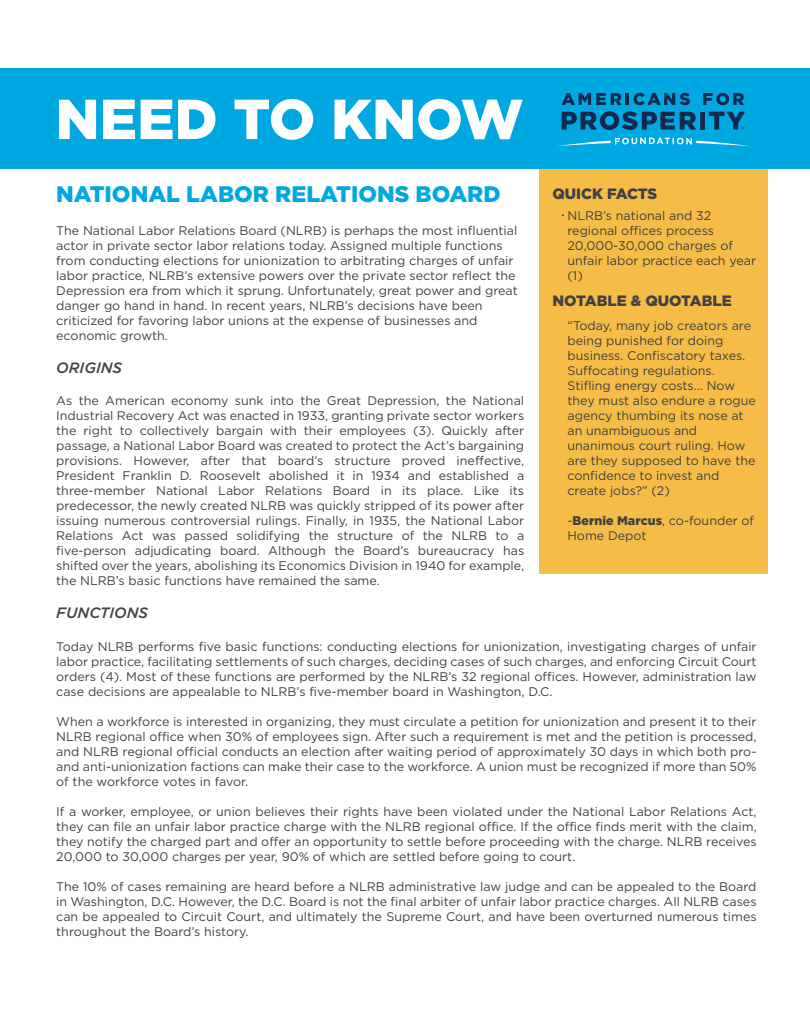
<style>
.page{position:relative;width:810px;height:1035px;background:#fff}
.page>*{position:absolute;margin:0;border:0;box-sizing:border-box;transform-origin:0 0}
.t1{font:900 56.25px "Gotham HTF";color:#fff}
.t2{font:900 22.5px "Gotham HTF";color:#00a8e1}
.t3{font:900 15px "Gotham HTF";color:#414042}
.t4{font:italic 500 15px "Gotham HTF";color:#414042}
.t5{font:12.5px/15px "Gotham HTF";color:#414042;text-align:justify}
.s1{font-weight:900}
</style>
<div class="page">
<div style="left:539px;top:100px;width:228px;height:474px;background:#f5bd47"></div>
<div style="left:0;top:68px;width:810px;height:101px;background:#00a8e1"></div>
<svg style="left:562px;top:111px;width:134px;height:19px"></svg>
<div style="left:700px;top:112px;width:5px;height:18px;background:#0f2a4c"></div>
<svg style="left:709px;top:112px;width:36px;height:18px"></svg>
<svg style="left:562px;top:93px;width:128px;height:12px"></svg>
<svg style="left:703px;top:93px;width:41px;height:12px"></svg>
<svg style="left:559px;top:138px;width:189px;height:8px"></svg>
<h1 class="t1" style="left:55px;top:87px;width:470px">NEED TO KNOW</h1>
<h2 class="t2" style="left:56px;top:181px;width:446px">NATIONAL LABOR RELATIONS BOARD</h2>
<p class="t5" style="left:56px;top:223px;width:463px;text-align:left">The National Labor Relations Board (NLRB) is perhaps the most influential actor in private sector labor relations today. Assigned multiple functions from conducting elections for unionization to arbitrating charges of unfair labor practice, NLRB’s extensive powers over the private sector reflect the Depression era from which it sprung. Unfortunately, great power and great danger go hand in hand. In recent years, NLRB’s decisions have been criticized for favoring labor unions at the expense of businesses and economic growth.</p>
<p class="t4" style="left:56px;top:359px;width:67px">ORIGINS</p>
<p class="t5" style="left:56px;top:393px;width:470px">As the American economy sunk into the Great Depression, the National Industrial Recovery Act was enacted in 1933, granting private sector workers the right to collectively bargain with their employees (3). Quickly after passage, a National Labor Board was created to protect the Act’s bargaining provisions. However, after that board’s structure proved ineffective, President Franklin D. Roosevelt abolished it in 1934 and established a three-member National Labor Relations Board in its place. Like its predecessor, the newly created NLRB was quickly stripped of its power after issuing numerous controversial rulings. Finally, in 1935, the National Labor Relations Act was passed solidifying the structure of the NLRB to a five-person adjudicating board. Although the Board’s bureaucracy has shifted over the years, abolishing its Economics Division in 1940 for example, the NLRB’s basic functions have remained the same.</p>
<p class="t4" style="left:56px;top:604px;width:93px">FUNCTIONS</p>
<p class="t5" style="left:56px;top:639px;width:702px">Today NLRB performs five basic functions: conducting elections for unionization, investigating charges of unfair labor practice, facilitating settlements of such charges, deciding cases of such charges, and enforcing Circuit Court orders (4). Most of these functions are performed by the NLRB’s 32 regional offices. However, administration law case decisions are appealable to NLRB’s five-member board in Washington, D.C.</p>
<p class="t5" style="left:56px;top:714px;width:702px">When a workforce is interested in organizing, they must circulate a petition for unionization and present it to their NLRB regional office when 30% of employees sign. After such a requirement is met and the petition is processed, and NLRB regional official conducts an election after waiting period of approximately 30 days in which both pro&shy;and anti-unionization factions can make their case to the workforce. A union must be recognized if more than 50% of the workforce votes in favor.</p>
<p class="t5" style="left:56px;top:804px;width:702px">If a worker, employee, or union believes their rights have been violated under the National Labor Relations Act, they can file an unfair labor practice charge with the NLRB regional office. If the office finds merit with the claim, they notify the charged part and offer an opportunity to settle before proceeding with the charge. NLRB receives 20,000 to 30,000 charges per year, 90% of which are settled before going to court.</p>
<p class="t5" style="left:56px;top:879px;width:702px">The 10% of cases remaining are heard before a NLRB administrative law judge and can be appealed to the Board in Washington, D.C. However, the D.C. Board is not the final arbiter of unfair labor practice charges. All NLRB cases can be appealed to Circuit Court, and ultimately the Supreme Court, and have been overturned numerous times throughout the Board’s history.</p>
<p class="t3" style="left:552px;top:185px;width:106px">QUICK FACTS</p>
<p class="t5" style="left:567px;top:208px;width:190px;text-align:left">NLRB’s national and 32 regional offices process<br>20,000-30,000 charges of unfair labor practice each year (1)</p>
<p class="t3" style="left:552px;top:292px;width:181px">NOTABLE &amp; QUOTABLE</p>
<p class="t5" style="left:567px;top:318px;width:190px;text-align:left">“Today, many job creators are being punished for doing business. Confiscatory taxes.<br>Suffocating regulations.<br>Stifling energy costs... Now they must also endure a rogue agency thumbing its nose at an unambiguous and unanimous court ruling. How are they supposed to have the confidence to invest and create jobs?” (2)</p>
<p class="t5" style="left:567px;top:513px;width:188px">-<span class="s1">Bernie Marcus</span>, co-founder of<br>Home Depot</p>
</div>
